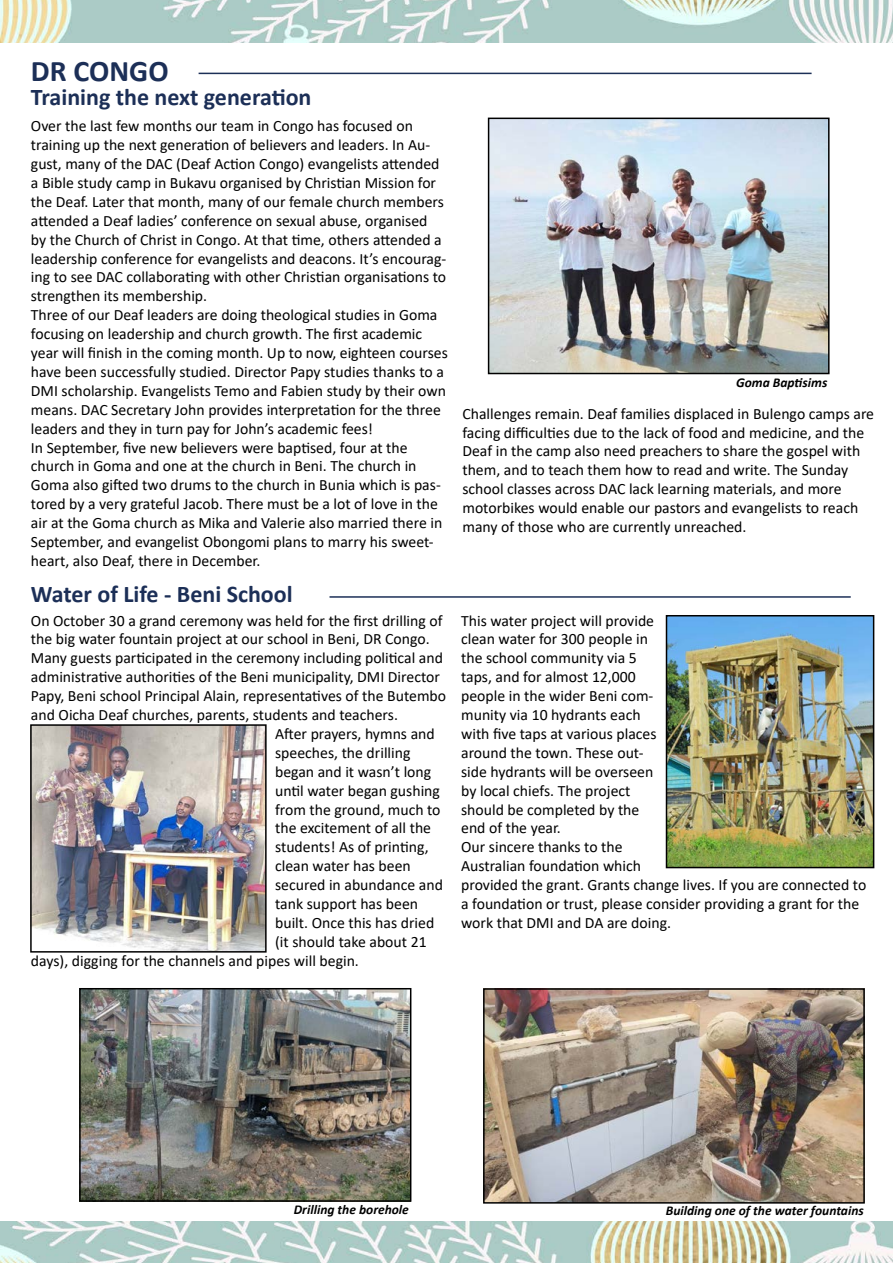
<style>
.page{position:relative;width:893px;height:1263px;background:#fff}
.page>*{position:absolute;margin:0;border:0;box-sizing:border-box;transform-origin:0 0}
.t1{font:700 30px "Calibri";color:#1c2f57}
.t2{font:700 24px "Calibri";color:#1c2f57}
.t3{font:15.75px/18.9px "Calibri";color:#000}
.t4{font:italic 700 13.5px "Calibri";color:#000}
</style>
<div class="page">
<img style="left:0;top:0;width:893px;height:43px">
<img style="left:1px;top:1221px;width:892px;height:42px">
<hr style="left:199px;top:73px;width:613px;height:1px;background:#1c2f57">
<img style="left:491px;top:121px;width:336px;height:250px">
<div style="left:488px;top:118px;width:342px;height:256px;border:2px solid #000"></div>
<hr style="left:329px;top:596px;width:522px;height:2px;background:#1c2f57">
<img style="left:33px;top:727px;width:231px;height:222px">
<div style="left:30px;top:724px;width:237px;height:228px;border:2px solid #000"></div>
<img style="left:82px;top:991px;width:326px;height:208px">
<div style="left:79px;top:988px;width:332px;height:214px;border:2px solid #000"></div>
<img style="left:669px;top:618px;width:202px;height:247px">
<div style="left:666px;top:615px;width:208px;height:253px;border:2px solid #000"></div>
<img style="left:486px;top:991px;width:376px;height:209px">
<div style="left:483px;top:988px;width:382px;height:215px;border:2px solid #000"></div>
<h1 class="t1" style="left:31px;top:50px;width:139px">DR CONGO</h1>
<p class="t3" style="left:31px;top:116px;width:418px">Over the last few months our team in Congo has focused on training up the next generation of believers and leaders. In Au&shy;gust, many of the DAC (Deaf Action Congo) evangelists attended a Bible study camp in Bukavu organised by Christian Mission for the Deaf. Later that month, many of our female church members attended a Deaf ladies’ conference on sexual abuse, organised<br>by the Church of Christ in Congo. At that time, others attended a leadership conference for evangelists and deacons. It’s encourag&shy;ing to see DAC collaborating with other Christian organisations to strengthen its membership.<br>Three of our Deaf leaders are doing theological studies in Goma focusing on leadership and church growth. The first academic year will finish in the coming month. Up to now, eighteen courses have been successfully studied. Director Papy studies thanks to a DMI scholarship. Evangelists Temo and Fabien study by their own means. DAC Secretary John provides interpretation for the three leaders and they in turn pay for John’s academic fees!<br>In September, five new believers were baptised, four at the church in Goma and one at the church in Beni. The church in Goma also gifted two drums to the church in Bunia which is pas&shy;tored by a very grateful Jacob. There must be a lot of love in the air at the Goma church as Mika and Valerie also married there in September, and evangelist Obongomi plans to marry his sweet&shy;heart, also Deaf, there in December.</p>
<h2 class="t2" style="left:31px;top:80px;width:282px">Training the next generation</h2>
<h2 class="t2" style="left:31px;top:577px;width:263px">Water of Life - Beni School</h2>
<p class="t3" style="left:31px;top:610px;width:413px">On October 30 a grand ceremony was held for the first drilling of</p>
<p class="t3" style="left:31px;top:629px;width:400px">the big water fountain project at our school in Beni, DR Congo.</p>
<p class="t3" style="left:31px;top:648px;width:414px">Many guests participated in the ceremony including political and</p>
<p class="t3" style="left:31px;top:667px;width:410px">administrative authorities of the Beni municipality, DMI Director</p>
<p class="t3" style="left:31px;top:686px;width:417px">Papy, Beni school Principal Alain, representatives of the Butembo</p>
<p class="t3" style="left:31px;top:705px;width:369px">and Oicha Deaf churches, parents, students and teachers.</p>
<p class="t3" style="left:275px;top:724px;width:161px">After prayers, hymns and</p>
<p class="t3" style="left:275px;top:743px;width:137px">speeches, the drilling</p>
<p class="t3" style="left:275px;top:762px;width:158px">began and it wasn’t long</p>
<p class="t3" style="left:275px;top:780px;width:166px">until water began gushing</p>
<p class="t3" style="left:275px;top:799px;width:167px">from the ground, much to</p>
<p class="t3" style="left:275px;top:818px;width:157px">the excitement of all the</p>
<p class="t3" style="left:275px;top:837px;width:155px">students! As of printing,</p>
<p class="t3" style="left:275px;top:856px;width:137px">clean water has been</p>
<p class="t3" style="left:275px;top:875px;width:169px">secured in abundance and</p>
<p class="t3" style="left:275px;top:894px;width:144px">tank support has been</p>
<p class="t3" style="left:275px;top:913px;width:161px">built. Once this has dried</p>
<p class="t3" style="left:275px;top:932px;width:153px">(it should take about 21</p>
<p class="t3" style="left:31px;top:951px;width:329px">days), digging for the channels and pipes will begin.</p>
<p class="t4" style="left:736px;top:373px;width:93px">Goma Baptisims</p>
<p class="t3" style="left:462px;top:404px;width:413px">Challenges remain. Deaf families displaced in Bulengo camps are facing difficulties due to the lack of food and medicine, and the Deaf in the camp also need preachers to share the gospel with them, and to teach them how to read and write. The Sunday school classes across DAC lack learning materials, and more motorbikes would enable our pastors and evangelists to reach many of those who are currently unreached.</p>
<p class="t3" style="left:461px;top:610px;width:407px">This water project will provide<br>clean water for 300 people in<br>the school community via 5<br>taps, and for almost 12,000<br>people in the wider Beni com-<br>munity via 10 hydrants each<br>with five taps at various places<br>around the town. These out-<br>side hydrants will be overseen<br>by local chiefs. The project<br>should be completed by the<br>end of the year.<br>Our sincere thanks to the<br>Australian foundation which<br>provided the grant. Grants change lives. If you are connected to a foundation or trust, please consider providing a grant for the work that DMI and DA are doing.</p>
<p class="t4" style="left:294px;top:1200px;width:117px">Drilling the borehole</p>
<p class="t4" style="left:666px;top:1201px;width:199px">Building one of the water fountains</p>
</div>
